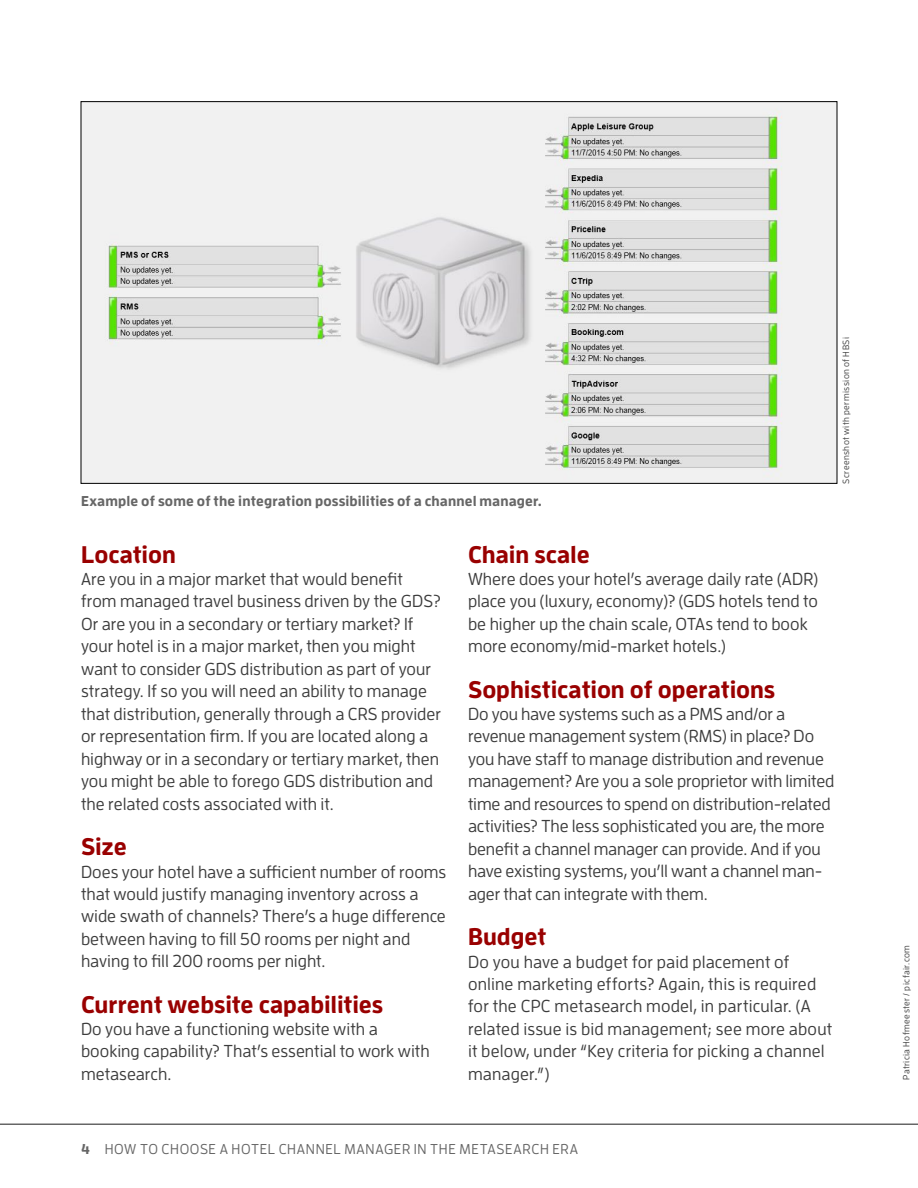
<style>
.page{position:relative;width:918px;height:1188px;background:#fff}
.page>*{position:absolute;margin:0;border:0;box-sizing:border-box;transform-origin:0 0}
.t1{font:700 24px "Enzo OT";color:#900}
.t2{font:500 17.25px/22.5px "Enzo OT";color:#3c3c3c}
.t3{font:700 14.25px "Enzo OT";letter-spacing:.01em;color:#666}
.t4{font:500 14.25px "Enzo OT";letter-spacing:.045em;color:#666}
.t5{font:500 9px "Enzo OT";letter-spacing:.05em;color:#3c3c3c}
.s1{font-weight:700}
</style>
<div class="page">
<hr style="left:0;top:1124px;width:918px;height:1px;background:#666">
<img style="left:83px;top:103px;width:752px;height:379px">
<p class="t3" style="left:81px;top:492px;width:462px">Example of some of the integration possibilities of a channel manager.</p>
<p class="t5" style="left:841px;top:484px;width:148px;rotate:-90deg">Screenshot with permission of HBSi</p>
<h1 class="t1" style="left:81px;top:539px;width:96px">Location</h1>
<p class="t2" style="left:81px;top:567px;width:362px">Are you in a major market that would benefit from managed travel business driven by the GDS?<br>Or are you in a secondary or tertiary market? If your hotel is in a major market, then you might want to consider GDS distribution as part of your strategy. If so you will need an ability to manage that distribution, generally through a CRS provider or representation firm. If you are located along a highway or in a secondary or tertiary market, then you might be able to forego GDS distribution and the related costs associated with it.</p>
<h1 class="t1" style="left:81px;top:831px;width:47px">Size</h1>
<p class="t2" style="left:81px;top:860px;width:367px">Does your hotel have a sufficient number of rooms that would justify managing inventory across a wide swath of channels? There’s a huge difference between having to fill 50 rooms per night and having to fill 200 rooms per night.</p>
<h1 class="t1" style="left:81px;top:989px;width:304px">Current website capabilities</h1>
<p class="t2" style="left:81px;top:1017px;width:350px">Do you have a functioning website with a booking capability? That’s essential to work with metasearch.</p>
<h1 class="t1" style="left:468px;top:539px;width:123px">Chain scale</h1>
<p class="t2" style="left:468px;top:567px;width:352px">Where does your hotel’s average daily rate (ADR) place you (luxury, economy)? (GDS hotels tend to be higher up the chain scale, OTAs tend to book more economy/mid-market hotels.)</p>
<h1 class="t1" style="left:468px;top:674px;width:309px">Sophistication of operations</h1>
<p class="t2" style="left:468px;top:702px;width:368px">Do you have systems such as a PMS and/or a revenue management system (RMS) in place? Do you have staff to manage distribution and revenue management? Are you a sole proprietor with limited time and resources to spend on distribution-related activities? The less sophisticated you are, the more benefit a channel manager can provide. And if you have existing systems, you’ll want a channel man&shy;ager that can integrate with them.</p>
<h1 class="t1" style="left:468px;top:921px;width:80px">Budget</h1>
<p class="t2" style="left:468px;top:950px;width:366px">Do you have a budget for paid placement of online marketing efforts? Again, this is required for the CPC metasearch model, in particular. (A related issue is bid management; see more about it below, under “Key criteria for picking a channel manager.”)</p>
<p class="t4" style="left:81px;top:1140px;width:499px"><span class="s1">4</span> HOW TO CHOOSE A HOTEL CHANNEL MANAGER IN THE METASEARCH ERA</p>
<p class="t5" style="left:901px;top:1080px;width:137px;rotate:-90deg">Patricia Hofmeester / picfair.com</p>
</div>
